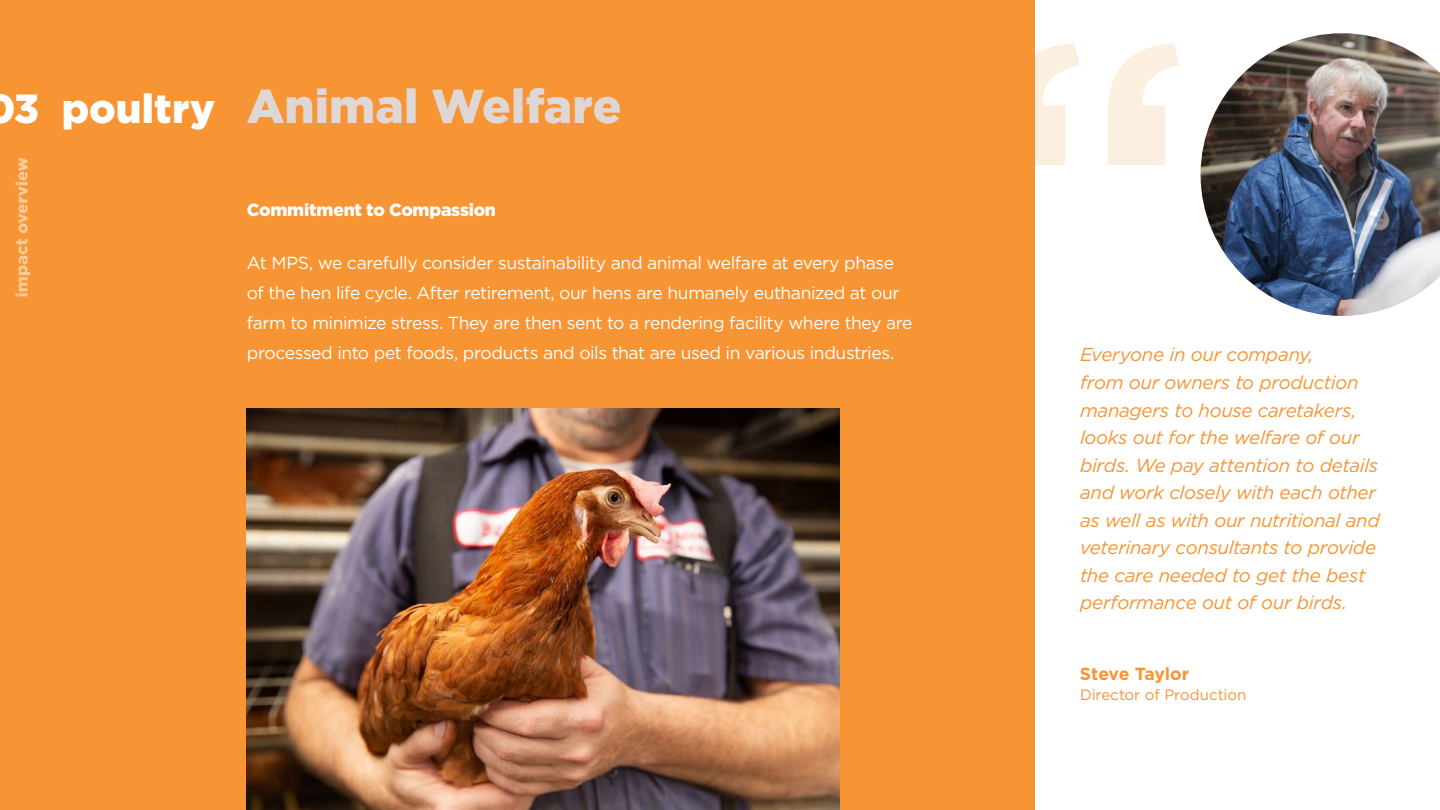
<style>
.page{position:relative;width:1440px;height:810px;background:#fff}
.page>*{position:absolute;margin:0;border:0;box-sizing:border-box;transform-origin:0 0}
.t1{font:900 47.5px "Gotham";color:#ded7d5}
.t2{font:italic 18.75px/27.5px "Gotham";letter-spacing:-.015em;color:#f79433}
.t3{font:17.5px/30px "Gotham";letter-spacing:-.025em;color:#fff}
.t4{font:900 17.5px "Gotham";letter-spacing:-.015em;color:#fff}
.t5{font:700 17.5px "Gotham";letter-spacing:-.005em;color:#f79433}
.t6{font:15px "Gotham";color:#f79433}
.s1{font-size:40.62px;color:#fff}
</style>
<div class="page">
<svg style="left:1035px;top:43px;width:145px;height:122px"></svg>
<div style="left:0;top:0;width:1035px;height:810px;background:#f79433"></div>
<svg style="left:16px;top:157px;width:14px;height:139px"></svg>
<img style="left:247px;top:409px;width:593px;height:401px">
<img style="left:1201px;top:33px;width:239px;height:283px">
<h1 class="t1" style="left:14px;top:73px;width:609px"><span class="s1">3 poultry</span> Animal Welfare</h1>
<p class="t4" style="left:247px;top:198px;width:251px">Commitment to Compassion</p>
<p class="t3" style="left:247px;top:247px;width:667px">At MPS, we carefully consider sustainability and animal welfare at every phase of the hen life cycle. After retirement, our hens are humanely euthanized at our farm to minimize stress. They are then sent to a rendering facility where they are processed into pet foods, products and oils that are used in various industries.</p>
<p class="t2" style="left:1080px;top:341px;width:301px">Everyone in our company,<br>from our owners to production managers to house caretakers, looks out for the welfare of our birds. We pay attention to details and work closely with each other as well as with our nutritional and veterinary consultants to provide the care needed to get the best performance out of our birds.</p>
<p class="t5" style="left:1080px;top:663px;width:111px">Steve Taylor</p>
<p class="t6" style="left:1080px;top:685px;width:168px">Director of Production</p>
</div>
